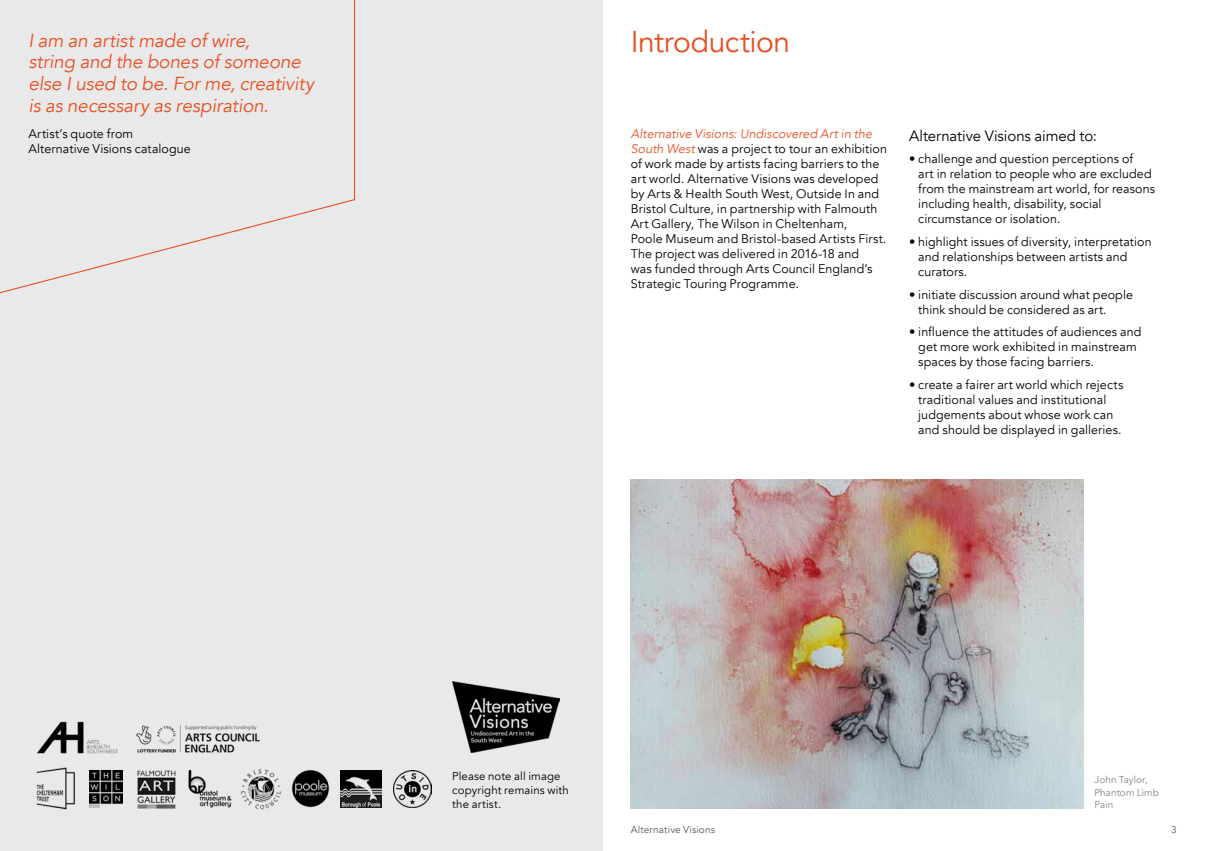
<style>
.page{position:relative;width:1205px;height:851px;background:#fff}
.page>*{position:absolute;margin:0;border:0;box-sizing:border-box;transform-origin:0 0}
.t1{font:30px "Avenir";letter-spacing:-.015em;color:#e94e24}
.t2{font:italic 18.75px/21.5px "Avenir";letter-spacing:-.005em;color:#e94e24}
.t3{font:15px "Avenir";letter-spacing:-.005em;color:#000}
.t4{font:12.5px/15px "Avenir";letter-spacing:.005em;color:#000}
.t5{font:11.38px/13.8px "Avenir";letter-spacing:.01em;color:#000}
.t6{font:10px/12.5px "Avenir";letter-spacing:.005em;color:#878787}
.t7{font:10px "Avenir";letter-spacing:.015em;color:#575756}
.s1{font-style:italic;color:#e94e24}
</style>
<div class="page">
<div style="left:0;top:0;width:602px;height:850px;background:#e9e9e9"></div>
<svg style="left:0;top:0;width:356px;height:294px"></svg>
<img style="left:188px;top:769px;width:44px;height:39px">
<img style="left:37px;top:721px;width:81px;height:33px">
<img style="left:393px;top:770px;width:38px;height:37px">
<img style="left:136px;top:725px;width:124px;height:28px">
<img style="left:341px;top:770px;width:40px;height:37px">
<img style="left:291px;top:769px;width:39px;height:39px">
<img style="left:137px;top:770px;width:39px;height:39px">
<img style="left:240px;top:769px;width:42px;height:41px">
<img style="left:90px;top:770px;width:32px;height:37px">
<img style="left:36px;top:767px;width:40px;height:43px">
<img style="left:452px;top:681px;width:108px;height:71px">
<img style="left:631px;top:479px;width:453px;height:329px">
<h2 class="t2" style="left:28px;top:30px;width:287px">I am an artist made of wire,<br>string and the bones of someone else I used to be. For me, creativity is as necessary as respiration.</h2>
<p class="t4" style="left:28px;top:126px;width:164px">Artist’s quote from<br>Alternative Visions catalogue</p>
<h1 class="t1" style="left:631px;top:24px;width:161px">Introduction</h1>
<p class="t4" style="left:631px;top:127px;width:258px"><span class="s1">Alternative Visions: Undiscovered Art in the South West</span> was a project to tour an exhibition of work made by artists facing barriers to the art world. Alternative Visions was developed by Arts &amp; Health South West, Outside In and Bristol Culture, in partnership with Falmouth Art Gallery, The Wilson in Cheltenham,<br>Poole Museum and Bristol-based Artists First.<br>The project was delivered in 2016-18 and<br>was funded through Arts Council England’s Strategic Touring Programme.</p>
<p class="t3" style="left:909px;top:127px;width:189px">Alternative Visions aimed to:</p>
<p class="t4" style="left:918px;top:152px;width:238px;text-indent:-9px">• challenge and question perceptions of<br>art in relation to people who are excluded from the mainstream art world, for reasons including health, disability, social circumstance or isolation.</p>
<p class="t4" style="left:918px;top:234px;width:235px;text-indent:-9px">• highlight issues of diversity, interpretation and relationships between artists and curators.</p>
<p class="t4" style="left:918px;top:287px;width:216px;text-indent:-9px">• initiate discussion around what people think should be considered as art.</p>
<p class="t4" style="left:918px;top:324px;width:225px;text-indent:-9px">• influence the attitudes of audiences and get more work exhibited in mainstream spaces by those facing barriers.</p>
<p class="t4" style="left:918px;top:377px;width:207px;text-indent:-9px">• create a fairer art world which rejects traditional values and institutional judgements about whose work can and should be displayed in galleries.</p>
<p class="t5" style="left:452px;top:769px;width:118px">Please note all image copyright remains with the artist.</p>
<p class="t6" style="left:1094px;top:773px;width:66px">John Taylor,<br>Phantom Limb<br>Pain</p>
<p class="t7" style="left:631px;top:823px;width:86px">Alternative Visions</p>
<p class="t7" style="left:1171px;top:823px;width:7px">3</p>
</div>
